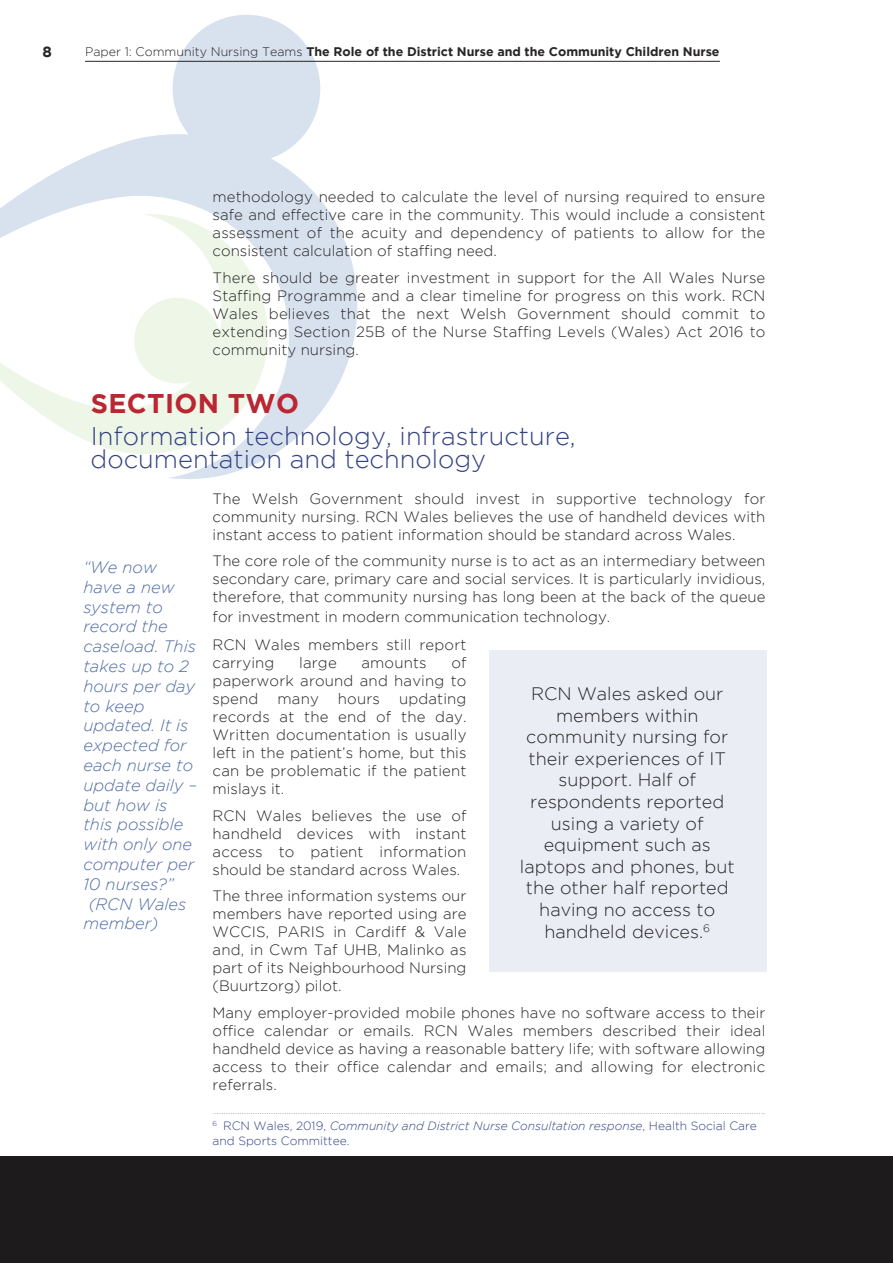
<style>
.page{position:relative;width:893px;height:1263px;background:#fff}
.page>*{position:absolute;margin:0;border:0;box-sizing:border-box;transform-origin:0 0}
.t1{font:700 27px "Gotham";letter-spacing:.015em;color:#ba2631}
.t2{font:300 25.5px/23px "Gotham";color:#334282}
.t3{font:300 18px/21.6px "Gotham";color:#272526;text-align:center}
.t4{font:italic 300 16.5px/19.8px "Gotham";color:#516ca6}
.t5{font:300 15px/18px "Gotham";color:#272526;text-align:justify}
.t6{font:700 15px "Gotham";color:#272526}
.t7{font:700 12.45px "Gotham";color:#272526}
.t8{font:300 12px/14.4px "Gotham";color:#334282}
.s1{font-weight:300}
.s2{font-style:italic}
</style>
<div class="page">
<svg style="left:0;top:116px;width:358px;height:363px;fill:#d8e1ee"></svg>
<svg style="left:0;top:214px;width:284px;height:254px"></svg>
<div style="left:134px;top:298px;width:86px;height:85px;background:#edf6e7;border-radius:50%"></div>
<div style="left:173px;top:15px;width:147px;height:147px;background:#d8e1ee;border-radius:50%"></div>
<svg style="left:213px;top:1113px;width:552px;height:1px"></svg>
<div style="left:0;top:1157px;width:893px;height:106px;background:#1d1b1c"></div>
<hr style="left:85px;top:61px;width:635px;height:1px;background:#272526">
<div style="left:489px;top:650px;width:277px;height:322px;background:#eaedf4"></div>
<p class="t6" style="left:43px;top:46px;width:11px">8</p>
<p class="t7" style="left:85px;top:46px;width:636px"><span class="s1">Paper 1: Community Nursing Teams</span> The Role of the District Nurse and the Community Children Nurse</p>
<p class="t5" style="left:213px;top:189px;width:554px">methodology needed to calculate the level of nursing required to ensure safe and effective care in the community. This would include a consistent assessment of the acuity and dependency of patients to allow for the consistent calculation of staffing need.</p>
<p class="t5" style="left:213px;top:270px;width:554px">There should be greater investment in support for the All Wales Nurse Staffing Programme and a clear timeline for progress on this work. RCN Wales believes that the next Welsh Government should commit to extending Section 25B of the Nurse Staffing Levels (Wales) Act 2016 to community nursing.</p>
<p class="t1" style="left:91px;top:394px;width:210px">SECTION TWO</p>
<p class="t2" style="left:91px;top:426px;width:487px">Information technology, infrastructure, documentation and technology</p>
<p class="t4" style="left:83px;top:559px;width:115px">“We now have a new system to record the caseload. This takes up to 2 hours per day to keep updated. It is expected for each nurse to update daily – but how is this possible with only one computer per<br>10 nurses?”</p>
<p class="t4" style="left:83px;top:895px;width:104px">(RCN Wales member)</p>
<p class="t5" style="left:213px;top:490px;width:554px">The Welsh Government should invest in supportive technology for community nursing. RCN Wales believes the use of handheld devices with instant access to patient information should be standard across Wales.</p>
<p class="t5" style="left:213px;top:553px;width:554px">The core role of the community nurse is to act as an intermediary between secondary care, primary care and social services. It is particularly invidious, therefore, that community nursing has long been at the back of the queue</p>
<p class="t5" style="left:213px;top:609px;width:406px">for investment in modern communication technology.<sup>6</sup></p>
<p class="t5" style="left:213px;top:637px;width:255px">RCN Wales members still report carrying</p>
<p class="t5" style="left:213px;top:655px;width:255px;text-indent:239px">of paperwork around and having to spend</p>
<p class="t5" style="left:299px;top:655px;width:39px">large</p>
<p class="t5" style="left:361px;top:655px;width:67px">amounts</p>
<p class="t3" style="left:520px;top:684px;width:216px">RCN Wales asked our members within community nursing for their experiences of IT support. Half of respondents reported using a variety of equipment such as laptops and phones, but the other half reported having no access to handheld devices.<sup>6</sup></p>
<p class="t5" style="left:213px;top:691px;width:255px;text-indent:186px">updating records at the end of the day.<br>Written documentation is usually left in the patient’s home, but this can be problematic if the patient mislays it.</p>
<p class="t5" style="left:213px;top:807px;width:255px">RCN Wales believes the use of handheld devices with instant access to patient information should be standard across Wales.</p>
<p class="t5" style="left:213px;top:888px;width:255px">The three information systems our members have reported using are WCCIS, PARIS in Cardiff &amp; Vale and, in Cwm Taf UHB, Malinko as part of its Neighbourhood Nursing (Buurtzorg) pilot.</p>
<p class="t5" style="left:213px;top:1004px;width:554px">Many employer-provided mobile phones have no software access to their office calendar or emails. RCN Wales members described their ideal handheld device as having a reasonable battery life; with software allowing access to their office calendar and emails; and allowing for electronic referrals.</p>
<p class="t8" style="left:213px;top:1120px;width:546px"><sup>6</sup> RCN Wales, 2019, <span class="s2">Community and District Nurse Consultation response</span>, Health Social Care and Sports Committee.</p>
<p class="t5" style="left:277px;top:691px;width:43px">many</p>
<p class="t5" style="left:338px;top:691px;width:44px">hours</p>
</div>
